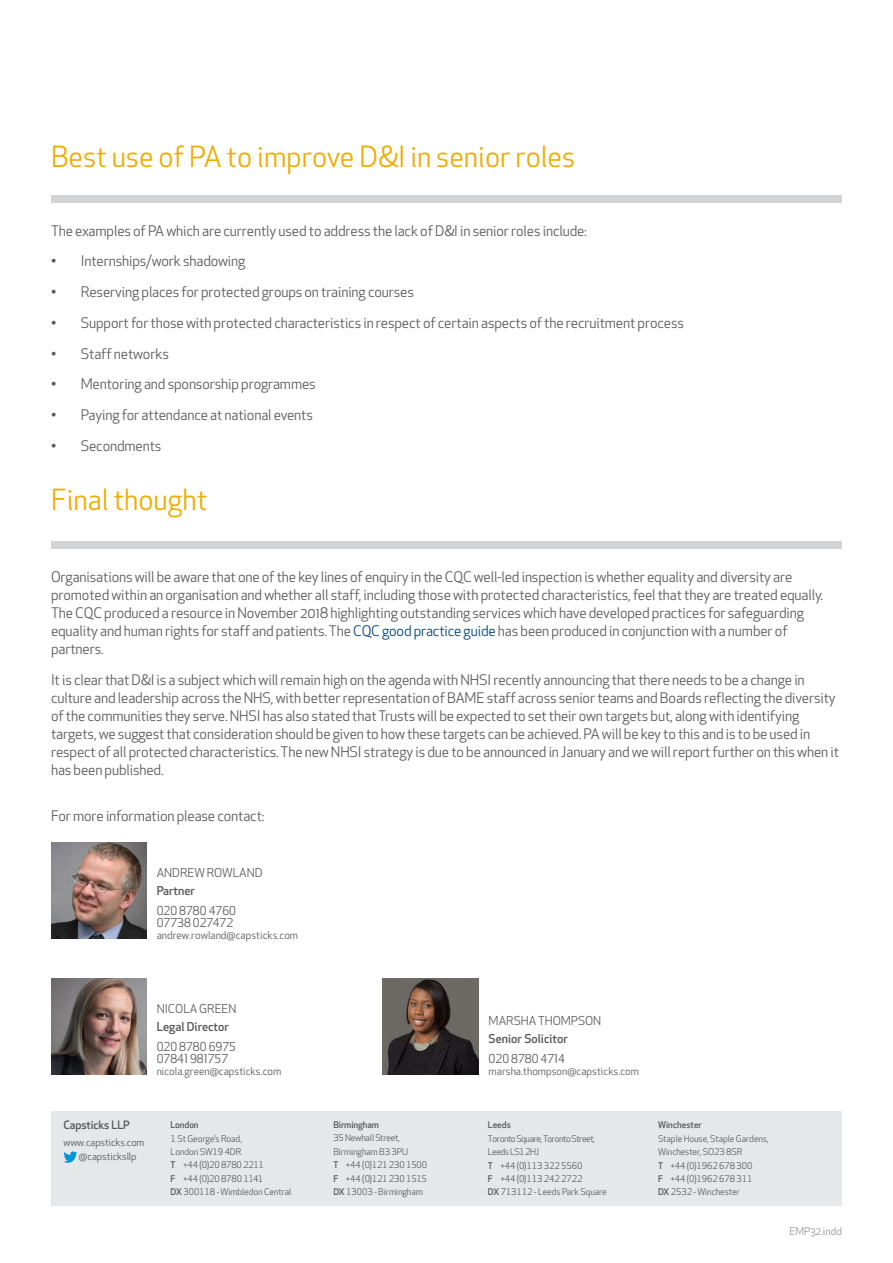
<style>
.page{position:relative;width:893px;height:1263px;background:#fff}
.page>*{position:absolute;margin:0;border:0;box-sizing:border-box;transform-origin:0 0}
.t1{font:28.5px "Apex New";color:#f0ab00}
.t2{font:14.25px/18px "Apex New";letter-spacing:-.01em;color:#58595b}
.t3{font:12px/12px "Apex New";color:#58595b}
.t4{font:500 12px "Apex New";color:#58595b}
.t5{font:500 11.25px "Apex New";letter-spacing:-.01em;color:#58595b}
.t6{font:10.5px "Apex New";color:#58595b}
.t7{font:10.5px "Apex New";color:#939598}
.t8{font:10.05px/13.8px "Apex New";letter-spacing:-.01em;color:#58595b}
.t9{font:9px/13.4px "Apex New";letter-spacing:-.01em;color:#58595b}
.t10{font:9px/13.4px "Apex New";letter-spacing:-.05em;color:#58595b}
.t11{font:500 9px "Apex New";letter-spacing:-.01em;color:#58595b}
.s1{color:#00447c}
.s2{font-weight:500}
</style>
<div class="page">
<div style="left:51px;top:195px;width:791px;height:7px;background:#d1d3d4"></div>
<div style="left:51px;top:542px;width:791px;height:7px;background:#d1d3d4"></div>
<div style="left:51px;top:1111px;width:791px;height:94px;background:#e6e7e8"></div>
<svg style="left:63px;top:1151px;width:14px;height:12px"></svg>
<img style="left:51px;top:978px;width:96px;height:96px">
<img style="left:51px;top:842px;width:96px;height:96px">
<img style="left:383px;top:978px;width:96px;height:96px">
<h1 class="t1" style="left:51px;top:139px;width:526px">Best use of PA to improve D&amp;I in senior roles</h1>
<p class="t2" style="left:51px;top:221px;width:537px">The examples of PA which are currently used to address the lack of D&amp;I in senior roles include:</p>
<p class="t2" style="left:51px;top:252px;width:196px">• Internships/work shadowing</p>
<p class="t2" style="left:51px;top:283px;width:364px">• Reserving places for protected groups on training courses</p>
<p class="t2" style="left:51px;top:314px;width:634px">• Support for those with protected characteristics in respect of certain aspects of the recruitment process</p>
<p class="t2" style="left:51px;top:344px;width:119px">• Staff networks</p>
<p class="t2" style="left:51px;top:375px;width:266px">• Mentoring and sponsorship programmes</p>
<p class="t2" style="left:51px;top:406px;width:264px">• Paying for attendance at national events</p>
<p class="t2" style="left:51px;top:437px;width:112px">• Secondments</p>
<h1 class="t1" style="left:51px;top:482px;width:158px">Final thought</h1>
<p class="t2" style="left:51px;top:568px;width:774px">Organisations will be aware that one of the key lines of enquiry in the CQC well-led inspection is whether equality and diversity are promoted within an organisation and whether all staff, including those with protected characteristics, feel that they are treated equally.<br>The CQC produced a resource in November 2018 highlighting outstanding services which have developed practices for safeguarding equality and human rights for staff and patients. The <span class="s1">CQC good practice guide</span> has been produced in conjunction with a number of partners.</p>
<p class="t2" style="left:51px;top:671px;width:789px">It is clear that D&amp;I is a subject which will remain high on the agenda with NHSI recently announcing that there needs to be a change in culture and leadership across the NHS, with better representation of BAME staff across senior teams and Boards reflecting the diversity of the communities they serve. NHSI has also stated that Trusts will be expected to set their own targets but, along with identifying targets, we suggest that consideration should be given to how these targets can be achieved. PA will be key to this and is to be used in respect of all protected characteristics. The new NHSI strategy is due to be announced in January and we will report further on this when it has been published.</p>
<p class="t2" style="left:51px;top:807px;width:215px">For more information please contact:</p>
<p class="t3" style="left:157px;top:866px;width:107px">ANDREW ROWLAND</p>
<p class="t4" style="left:157px;top:882px;width:40px">Partner</p>
<p class="t3" style="left:157px;top:905px;width:81px">020 8780 4760<br>07738 027472</p>
<p class="t6" style="left:157px;top:929px;width:143px">andrew.rowland@capsticks.com</p>
<p class="t3" style="left:157px;top:1002px;width:81px">NICOLA GREEN</p>
<p class="t4" style="left:157px;top:1018px;width:74px">Legal Director</p>
<p class="t3" style="left:157px;top:1041px;width:81px">020 8780 6975<br>07841 981757</p>
<p class="t6" style="left:157px;top:1065px;width:126px">nicola.green@capsticks.com</p>
<p class="t5" style="left:63px;top:1117px;width:68px">Capsticks LLP</p>
<p class="t8" style="left:79px;top:1136px;width:67px;text-indent:-16px">www.capsticks.com @capsticksllp</p>
<p class="t11" style="left:171px;top:1119px;width:30px">London</p>
<p class="t9" style="left:171px;top:1131px;width:122px">1 St George’s Road,<br>London SW19 4DR<br><span class="s2">T</span> +44 (0)20 8780 2211<br><span class="s2">F</span> +44 (0)20 8780 1141<br><span class="s2">DX</span> 300118 - Wimbledon Central</p>
<p class="t11" style="left:333px;top:1118px;width:47px">Birmingham</p>
<p class="t9" style="left:333px;top:1131px;width:95px">35 Newhall Street,<br>Birmingham B3 3PU<br><span class="s2">T</span> +44 (0)121 230 1500<br><span class="s2">F</span> +44 (0)121 230 1515<br><span class="s2">DX</span> 13003 - Birmingham</p>
<p class="t3" style="left:489px;top:1014px;width:114px">MARSHA THOMPSON</p>
<p class="t4" style="left:489px;top:1030px;width:81px">Senior Solicitor</p>
<p class="t3" style="left:489px;top:1053px;width:78px">020 8780 4714</p>
<p class="t6" style="left:489px;top:1065px;width:152px">marsha.thompson@capsticks.com</p>
<p class="t11" style="left:488px;top:1119px;width:24px">Leeds</p>
<p class="t10" style="left:488px;top:1132px;width:120px">Toronto Square, Toronto Street,<br>Leeds LS1 2HJ<br><span class="s2">T</span> +44 (0)113 322 5560<br><span class="s2">F</span> +44 (0)113 242 2722<br><span class="s2">DX</span> 713112 - Leeds Park Square</p>
<p class="t11" style="left:658px;top:1119px;width:45px">Winchester</p>
<p class="t9" style="left:658px;top:1132px;width:112px">Staple House, Staple Gardens,<br>Winchester, SO23 8SR<br><span class="s2">T</span> +44 (0)1962 678 300<br><span class="s2">F</span> +44 (0)1962 678 311<br><span class="s2">DX</span> 2532 - Winchester</p>
<p class="t7" style="left:789px;top:1224px;width:54px">EMP32.indd</p>
</div>
